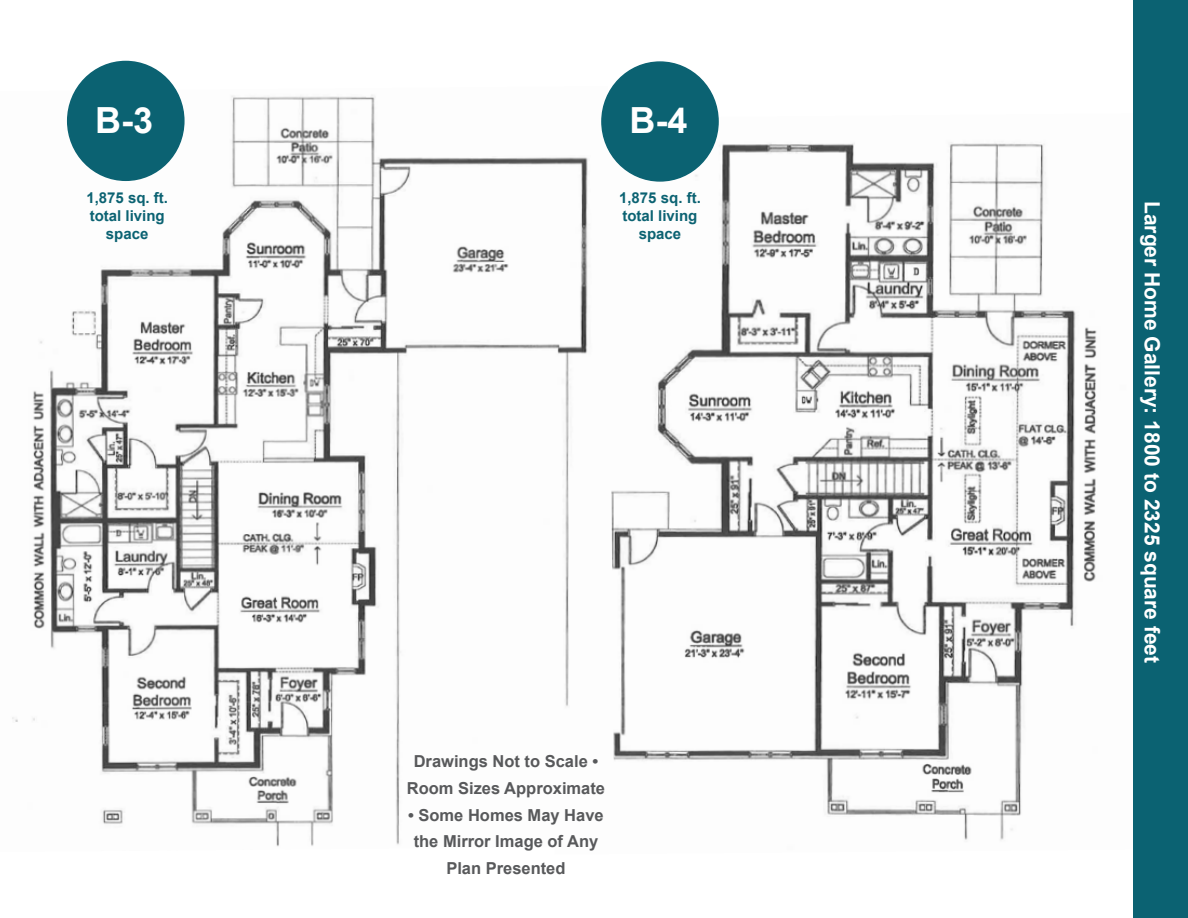
<style>
.page{position:relative;width:1188px;height:918px;background:#fff}
.page>*{position:absolute;margin:0;border:0;box-sizing:border-box;transform-origin:0 0}
.t1{font:700 36px "Arial";color:#fff}
.t2{font:700 21px "Arial";color:#fff}
.t3{font:700 16.5px/27px "Arial";color:#58595b;text-align:center}
.t4{font:700 15px/18px "Arial";color:#0b6272;text-align:center}
</style>
<div class="page">
<img style="left:615px;top:113px;width:482px;height:727px">
<img style="left:12px;top:86px;width:603px;height:761px">
<div style="left:1133px;top:0;width:55px;height:918px;background:#0b6272"></div>
<div style="left:68px;top:61px;width:116px;height:119px;background:#0b6272;border-radius:50%"></div>
<div style="left:67px;top:61px;width:118px;height:120px;border:2px solid #0b6272;border-radius:50%"></div>
<div style="left:602px;top:62px;width:116px;height:119px;background:#0b6272;border-radius:50%"></div>
<div style="left:601px;top:61px;width:118px;height:121px;border:2px solid #0b6272;border-radius:50%"></div>
<h1 class="t1" style="left:95px;top:106px;width:59px">B-3</h1>
<h1 class="t1" style="left:630px;top:107px;width:59px">B-4</h1>
<p class="t4" style="left:86px;top:190px;width:83px">1,875 sq. ft. total living space</p>
<p class="t4" style="left:619px;top:190px;width:83px">1,875 sq. ft. total living space</p>
<p class="t3" style="left:407px;top:749px;width:200px">Drawings Not to Scale •<br>Room Sizes Approximate</p>
<p class="t3" style="left:408px;top:803px;width:197px">• Some Homes May Have the Mirror Image of Any<br>Plan Presented</p>
<p class="t2" style="left:1160px;top:201px;width:464px;rotate:90deg">Larger Home Gallery: 1800 to 2325 square feet</p>
</div>
